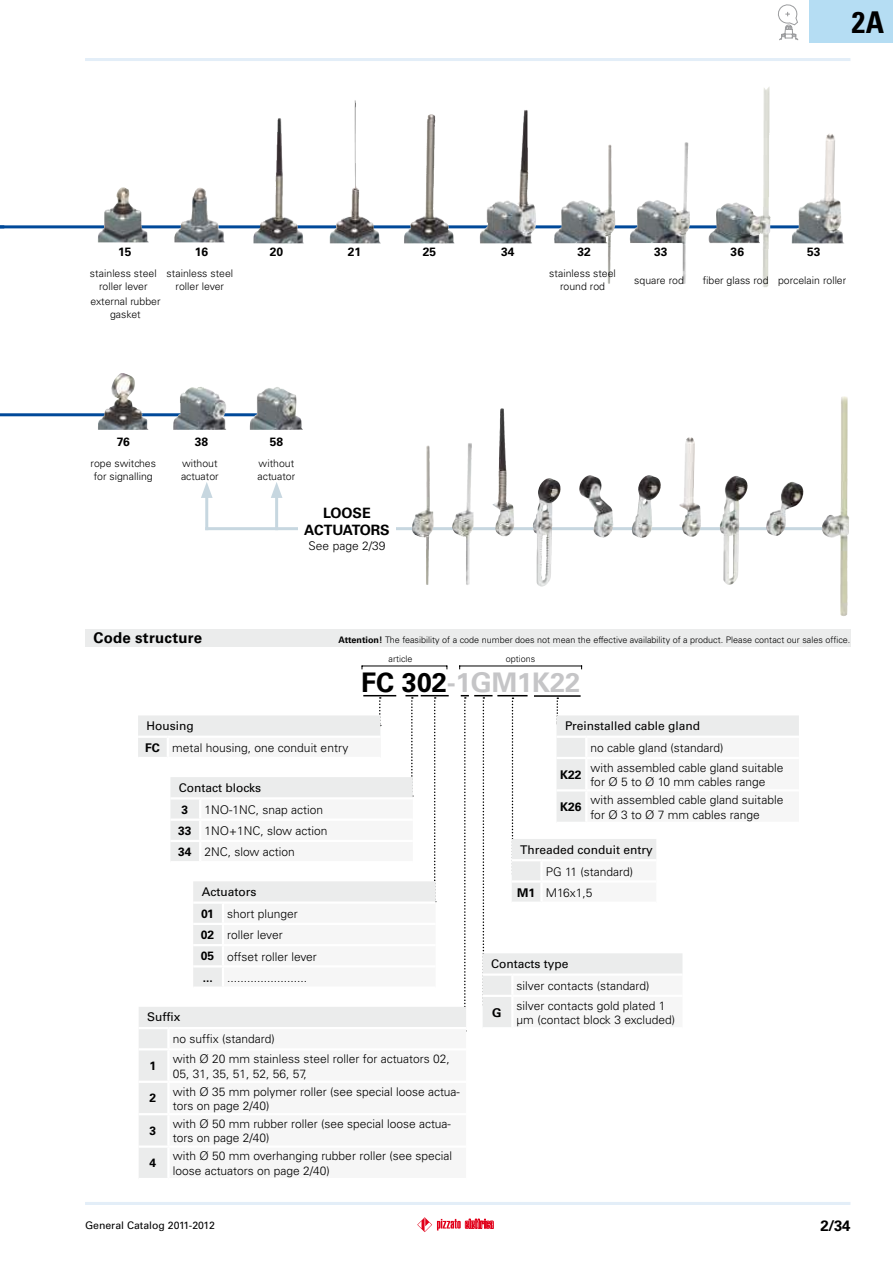
<style>
.page{position:relative;width:893px;height:1263px;background:#fff}
.page>*{position:absolute;margin:0;border:0;box-sizing:border-box;transform-origin:0 0}
.t1{font:700 condensed 30px "Univers";color:#000}
.t2{font:700 27px "Univers";color:#c5c5c7}
.t3{font:700 15px "Univers";letter-spacing:.015em;color:#000}
.t4{font:700 14.25px/17.1px "Univers";letter-spacing:-.005em;color:#000;text-align:center}
.t5{font:300 12px/14.4px "Univers";color:#000}
.t6{font:12px "Univers";color:#000}
.t7{font:700 12px "Univers";color:#000}
.t8{font:300 10.5px/12.6px "Univers";color:#000;text-align:center}
.t9{font:10.5px "Univers";color:#000}
.t10{font:300 9px "Univers";color:#000}
.s1{font-weight:700}
.s2{color:#000}
.s3{font-weight:400}
</style>
<div class="page">
<svg style="left:417px;top:1217px;width:77px;height:15px"></svg>
<hr style="left:85px;top:58px;width:765px;height:3px;background:#e3eef8">
<div style="left:809px;top:0;width:84px;height:43px;background:#b5ddf3"></div>
<hr style="left:85px;top:1202px;width:765px;height:3px;background:#e3eef8">
<hr style="left:0;top:413px;width:287px;height:3px;background:#004999">
<hr style="left:0;top:225px;width:831px;height:3px;background:#004999">
<img style="left:253px;top:118px;width:51px;height:125px">
<img style="left:329px;top:100px;width:52px;height:143px">
<img style="left:404px;top:114px;width:51px;height:129px">
<img style="left:707px;top:87px;width:64px;height:201px">
<img style="left:479px;top:110px;width:58px;height:133px">
<img style="left:633px;top:193px;width:51px;height:38px">
<img style="left:554px;top:145px;width:55px;height:98px">
<hr style="left:205px;top:492px;width:3px;height:38px;background:#c7d7e0">
<svg style="left:201px;top:482px;width:12px;height:16px"></svg>
<hr style="left:205px;top:527px;width:635px;height:3px;background:#c7d7e0">
<hr style="left:275px;top:492px;width:3px;height:38px;background:#c7d7e0">
<svg style="left:271px;top:482px;width:11px;height:16px"></svg>
<img style="left:766px;top:482px;width:26px;height:54px">
<img style="left:412px;top:446px;width:18px;height:139px">
<img style="left:452px;top:443px;width:22px;height:142px">
<img style="left:492px;top:409px;width:9px;height:125px">
<img style="left:720px;top:476px;width:19px;height:109px">
<img style="left:822px;top:397px;width:20px;height:142px">
<img style="left:579px;top:475px;width:19px;height:61px">
<img style="left:632px;top:476px;width:20px;height:62px">
<img style="left:679px;top:437px;width:16px;height:100px">
<img style="left:533px;top:478px;width:16px;height:109px">
<img style="left:792px;top:134px;width:52px;height:109px">
<img style="left:98px;top:187px;width:51px;height:55px">
<img style="left:174px;top:188px;width:51px;height:54px">
<img style="left:98px;top:373px;width:51px;height:57px">
<img style="left:173px;top:387px;width:55px;height:43px">
<img style="left:250px;top:387px;width:53px;height:43px">
<hr style="left:362px;top:666px;width:85px;height:1px;background:#000">
<hr style="left:459px;top:666px;width:123px;height:1px;background:#000">
<div style="left:85px;top:629px;width:765px;height:17px;background:#ebecec"></div>
<div style="left:298px;top:508px;width:98px;height:42px;background:#fff"></div>
<svg style="left:138px;top:695px;width:661px;height:483px"></svg>
<hr style="left:556px;top:757px;width:30px;height:2px;background:#fff">
<hr style="left:586px;top:757px;width:213px;height:2px;background:#fff">
<hr style="left:585px;top:759px;width:2px;height:30px;background:#fff">
<hr style="left:556px;top:789px;width:30px;height:2px;background:#fff">
<hr style="left:586px;top:789px;width:213px;height:2px;background:#fff">
<hr style="left:585px;top:791px;width:2px;height:31px;background:#fff">
<hr style="left:556px;top:822px;width:30px;height:2px;background:#fff">
<hr style="left:586px;top:822px;width:213px;height:2px;background:#fff">
<hr style="left:556px;top:736px;width:30px;height:2px;background:#fff">
<hr style="left:586px;top:736px;width:213px;height:2px;background:#fff">
<svg style="left:778px;top:4px;width:20px;height:37px"></svg>
<h1 class="t1" style="left:852px;top:4px;width:34px">2A</h1>
<p class="t7" style="left:118px;top:245px;width:15px">15</p>
<p class="t7" style="left:195px;top:245px;width:15px">16</p>
<p class="t7" style="left:270px;top:245px;width:15px">20</p>
<p class="t7" style="left:348px;top:245px;width:15px">21</p>
<p class="t7" style="left:423px;top:245px;width:15px">25</p>
<p class="t7" style="left:501px;top:245px;width:15px">34</p>
<p class="t7" style="left:578px;top:245px;width:15px">32</p>
<p class="t7" style="left:654px;top:245px;width:15px">33</p>
<p class="t7" style="left:731px;top:245px;width:15px">36</p>
<p class="t7" style="left:807px;top:245px;width:15px">53</p>
<p class="t8" style="left:90px;top:267px;width:68px">stainless steel roller lever</p>
<p class="t8" style="left:166px;top:267px;width:68px">stainless steel roller lever</p>
<p class="t8" style="left:549px;top:267px;width:68px">stainless steel round rod</p>
<p class="t8" style="left:634px;top:274px;width:51px">square rod</p>
<p class="t8" style="left:703px;top:274px;width:145px">fiber glass rod porcelain roller</p>
<p class="t8" style="left:90px;top:295px;width:72px">external rubber gasket</p>
<p class="t7" style="left:117px;top:435px;width:15px">76</p>
<p class="t7" style="left:195px;top:435px;width:15px">38</p>
<p class="t7" style="left:270px;top:435px;width:15px">58</p>
<p class="t8" style="left:91px;top:457px;width:67px">rope switches for signalling</p>
<p class="t8" style="left:181px;top:457px;width:39px;text-align:left">without actuator</p>
<p class="t8" style="left:258px;top:457px;width:39px;text-align:left">without actuator</p>
<p class="t4" style="left:304px;top:505px;width:87px">LOOSE<br>ACTUATORS</p>
<p class="t5" style="left:309px;top:538px;width:78px">See page 2/39</p>
<p class="t3" style="left:94px;top:629px;width:110px">Code structure</p>
<p class="t10" style="left:338px;top:635px;width:513px"><span class="s1">Attention!</span> The feasibility of a code number does not mean the effective availability of a product. Please contact our sales office.</p>
<p class="t10" style="left:389px;top:654px;width:25px">article</p>
<p class="t10" style="left:506px;top:654px;width:31px">options</p>
<h2 class="t2" style="left:361px;top:667px;width:221px"><span class="s2">FC 302</span>-1GM1K22</h2>
<p class="t5" style="left:145px;top:715px;width:205px;line-height:22px"><span class="s3">Housing<br></span><span class="s1">FC</span> metal housing, one conduit entry</p>
<p class="t6" style="left:179px;top:780px;width:84px">Contact blocks</p>
<p class="t7" style="left:181px;top:802px;width:8px">3</p>
<p class="t5" style="left:178px;top:799px;width:151px;line-height:21.3px;text-indent:26px">1NO-1NC, snap action<br><span class="s1">33</span> 1NO+1NC, slow action<br><span class="s1">34</span> 2NC, slow action</p>
<p class="t5" style="left:201px;top:881px;width:118px;line-height:21.5px"><span class="s3">Actuators<br></span><span class="s1">01</span> short plunger<br><span class="s1">02</span> roller lever<br><span class="s1">05</span> offset roller lever <span class="s1">...</span> ........................</p>
<p class="t6" style="left:147px;top:1010px;width:35px">Suffix</p>
<p class="t5" style="left:173px;top:1032px;width:104px">no suffix (standard)</p>
<p class="t7" style="left:150px;top:1059px;width:8px">1</p>
<p class="t5" style="left:173px;top:1052px;width:279px">with Ø 20 mm stainless steel roller for actuators 02,<br>05, 31, 35, 51, 52, 56, 57,</p>
<p class="t7" style="left:150px;top:1091px;width:8px">2</p>
<p class="t5" style="left:173px;top:1084px;width:289px">with Ø 35 mm polymer roller (see special loose actua&shy;tors on page 2/40)</p>
<p class="t7" style="left:150px;top:1123px;width:8px">3</p>
<p class="t5" style="left:173px;top:1116px;width:280px">with Ø 50 mm rubber roller (see special loose actua&shy;tors on page 2/40)</p>
<p class="t7" style="left:150px;top:1156px;width:8px">4</p>
<p class="t5" style="left:173px;top:1149px;width:281px">with Ø 50 mm overhanging rubber roller (see special loose actuators on page 2/40)</p>
<p class="t6" style="left:565px;top:719px;width:137px">Preinstalled cable gland</p>
<p class="t5" style="left:591px;top:741px;width:134px">no cable gland (standard)</p>
<p class="t7" style="left:560px;top:767px;width:23px">K22</p>
<p class="t5" style="left:591px;top:760px;width:194px">with assembled cable gland suitable for Ø 5 to Ø 10 mm cables range</p>
<p class="t7" style="left:560px;top:800px;width:23px">K26</p>
<p class="t5" style="left:591px;top:793px;width:194px">with assembled cable gland suitable for Ø 3 to Ø 7 mm cables range</p>
<p class="t6" style="left:520px;top:842px;width:134px">Threaded conduit entry</p>
<p class="t5" style="left:517px;top:861px;width:118px;line-height:21.3px;text-indent:29px">PG 11 (standard)<br><span class="s1">M1</span> M16x1,5</p>
<p class="t6" style="left:491px;top:956px;width:79px">Contacts type</p>
<p class="t5" style="left:517px;top:978px;width:134px">silver contacts (standard)</p>
<p class="t7" style="left:492px;top:1005px;width:11px">G</p>
<p class="t5" style="left:517px;top:998px;width:160px">silver contacts gold plated 1 µm (contact block 3 excluded)</p>
<p class="t9" style="left:85px;top:1218px;width:131px">General Catalog 2011-2012</p>
<p class="t3" style="left:820px;top:1217px;width:32px">2/34</p>
</div>
